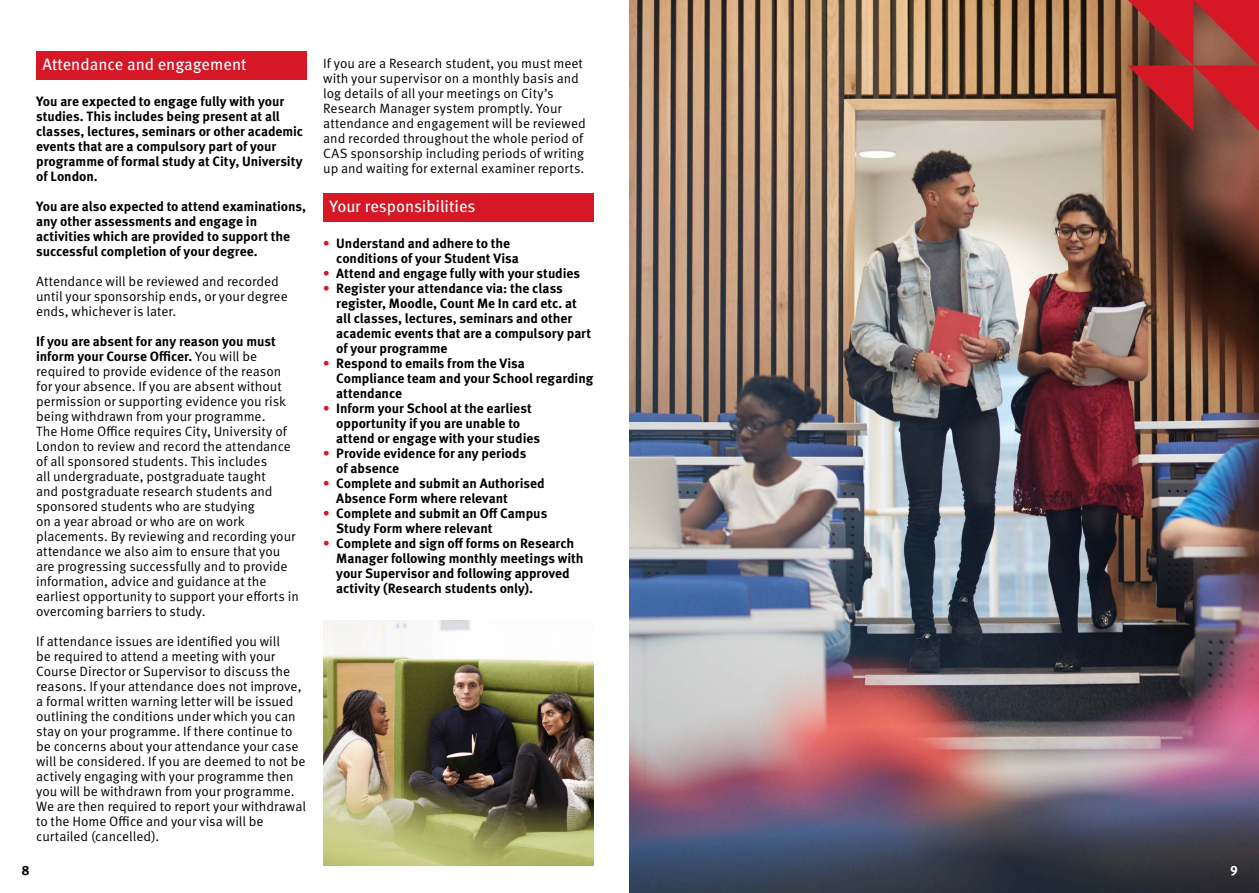
<style>
.page{position:relative;width:1259px;height:893px;background:#fff}
.page>*{position:absolute;margin:0;border:0;box-sizing:border-box;transform-origin:0 0}
.t1{font:16.5px "Meta Pro";color:#fff}
.Body_9_10{font:13.5px/15px "Meta Pro Norm";letter-spacing:-.005em;color:#000}
.Body_9_10-2{font:700 13.5px/15px "Meta Pro";letter-spacing:-.005em;color:#000}
.t2{font:700 13.5px "Meta Pro";color:#fff}
.s1{font-family:"Meta Pro";font-weight:700}
.s2{color:#d51726}
</style>
<div class="page">
<img style="left:629px;top:0;width:630px;height:893px">
<div style="left:36px;top:51px;width:270px;height:28px;background:#d51726"></div>
<div style="left:323px;top:193px;width:270px;height:28px;background:#d51726"></div>
<svg style="left:1127px;top:0;width:132px;height:131px;background:#a53330"></svg>
<img style="left:323px;top:621px;width:270px;height:244px">
<h3 class="t1" style="left:43px;top:51px;width:205px">Attendance and engagement</h3>
<p class="Body_9_10-2" style="left:36px;top:93px;width:268px">You are expected to engage fully with your studies. This includes being present at all classes, lectures, seminars or other academic events that are a compulsory part of your programme of formal study at City, University of London.</p>
<p class="Body_9_10-2" style="left:36px;top:198px;width:272px">You are also expected to attend examinations, any other assessments and engage in activities which are provided to support the successful completion of your degree.</p>
<p class="Body_9_10" style="left:36px;top:273px;width:253px">Attendance will be reviewed and recorded until your sponsorship ends, or your degree ends, whichever is later.</p>
<p class="Body_9_10" style="left:36px;top:333px;width:251px"><span class="s1">If you are absent for any reason you must inform your Course Officer.</span> You will be required to provide evidence of the reason for your absence. If you are absent without permission or supporting evidence you risk being withdrawn from your programme.</p>
<p class="Body_9_10" style="left:36px;top:423px;width:264px">The Home Office requires City, University of London to review and record the attendance of all sponsored students. This includes<br>all undergraduate, postgraduate taught<br>and postgraduate research students and sponsored students who are studying<br>on a year abroad or who are on work placements. By reviewing and recording your attendance we also aim to ensure that you are progressing successfully and to provide information, advice and guidance at the earliest opportunity to support your efforts in overcoming barriers to study.</p>
<p class="Body_9_10" style="left:36px;top:633px;width:271px">If attendance issues are identified you will<br>be required to attend a meeting with your Course Director or Supervisor to discuss the reasons. If your attendance does not improve, a formal written warning letter will be issued outlining the conditions under which you can stay on your programme. If there continue to be concerns about your attendance your case will be considered. If you are deemed to not be actively engaging with your programme then you will be withdrawn from your programme.<br>We are then required to report your withdrawal to the Home Office and your visa will be curtailed (cancelled).</p>
<p class="Body_9_10" style="left:323px;top:54px;width:264px">If you are a Research student, you must meet with your supervisor on a monthly basis and log details of all your meetings on City’s Research Manager system promptly. Your attendance and engagement will be reviewed and recorded throughout the whole period of CAS sponsorship including periods of writing up and waiting for external examiner reports.</p>
<h3 class="t1" style="left:330px;top:193px;width:147px">Your responsibilities</h3>
<p class="Body_9_10-2" style="left:336px;top:235px;width:184px;text-indent:-13px"><span class="s2">•</span> Understand and adhere to the conditions of your Student Visa</p>
<p class="Body_9_10-2" style="left:323px;top:265px;width:258px"><span class="s2">•</span> Attend and engage fully with your studies</p>
<p class="Body_9_10-2" style="left:336px;top:280px;width:256px;text-indent:-13px"><span class="s2">•</span> Register your attendance via: the class register, Moodle, Count Me In card etc. at all classes, lectures, seminars and other academic events that are a compulsory part of your programme</p>
<p class="Body_9_10-2" style="left:336px;top:355px;width:259px;text-indent:-13px"><span class="s2">•</span> Respond to emails from the Visa<br>Compliance team and your School regarding attendance</p>
<p class="Body_9_10-2" style="left:336px;top:400px;width:205px;text-indent:-13px"><span class="s2">•</span> Inform your School at the earliest opportunity if you are unable to attend or engage with your studies</p>
<p class="Body_9_10-2" style="left:336px;top:445px;width:191px;text-indent:-13px"><span class="s2">•</span> Provide evidence for any periods of absence</p>
<p class="Body_9_10-2" style="left:336px;top:475px;width:210px;text-indent:-13px"><span class="s2">•</span> Complete and submit an Authorised<br>Absence Form where relevant</p>
<p class="Body_9_10-2" style="left:336px;top:505px;width:212px;text-indent:-13px"><span class="s2">•</span> Complete and submit an Off Campus<br>Study Form where relevant</p>
<p class="Body_9_10-2" style="left:336px;top:535px;width:249px;text-indent:-13px"><span class="s2">•</span> Complete and sign off forms on Research Manager following monthly meetings with your Supervisor and following approved activity (Research students only).</p>
<p class="Body_9_10-2" style="left:22px;top:862px;width:9px">8</p>
<p class="t2" style="left:1230px;top:859px;width:9px">9</p>
</div>
